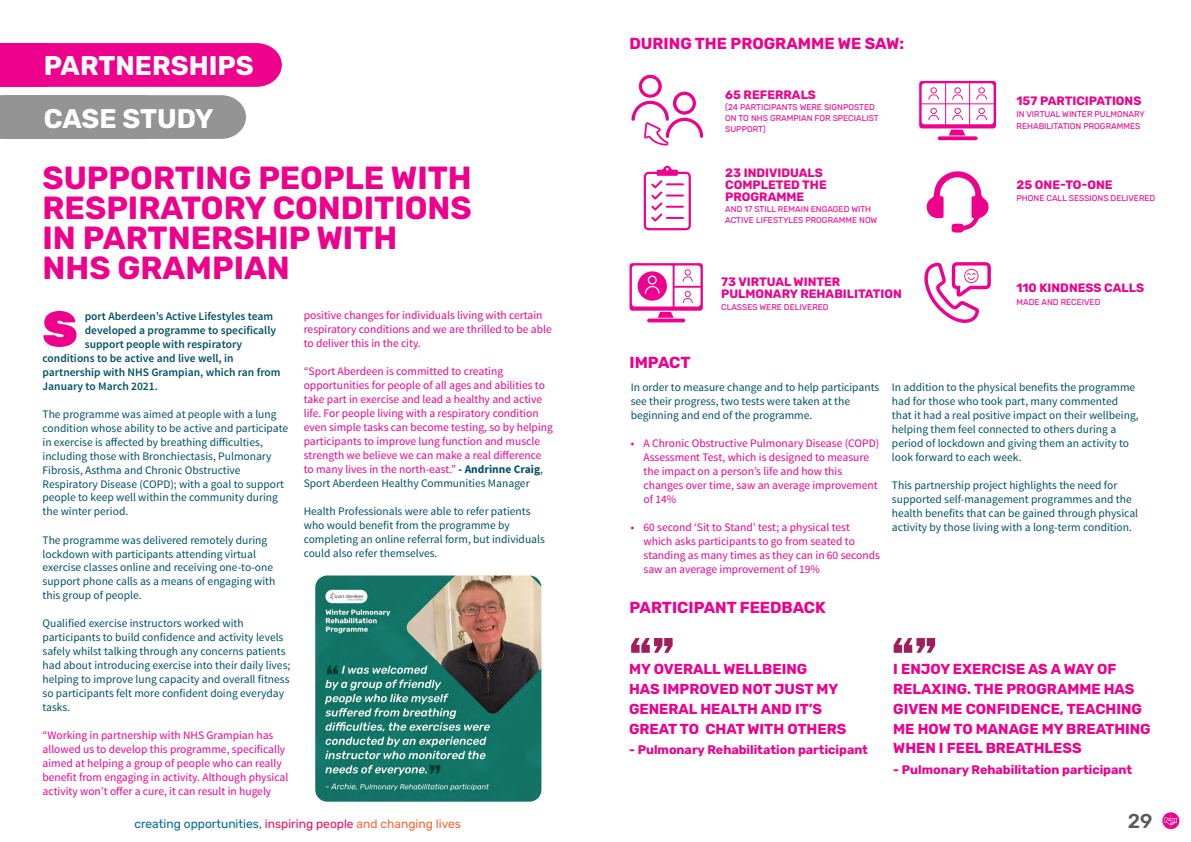
<style>
.page{position:relative;width:1191px;height:842px;background:#fff}
.page>*{position:absolute;margin:0;border:0;box-sizing:border-box;transform-origin:0 0}
.t1{font:900 50px "Rubik";color:#ec008c}
.t2{font:700 32px/30px "Rubik";color:#ec008c}
.t3{font:700 27px/53.5px "Rubik";color:#fff}
.t4{font:500 20px "Rubik";color:#58595b}
.t5{font:700 16px "Rubik";color:#ec008c}
.t6{font:700 14.5px/19.7px "Rubik";color:#ec008c}
.t7{font:700 12.4px "Rubik";color:#ec008c}
.t8{font:700 12.2px/12.2px "Rubik";color:#ec008c}
.t9{font:12px "Rubik";color:#006892}
.t10{font:11.5px/14px "Source Sans Pro";color:#005165}
.t11{font:11.5px/14px "Source Sans Pro";color:#ec008c}
.t12{font:600 11.5px "Source Sans Pro";color:#005165}
.t13{font:8.4px/11px "Rubik";color:#ec008c}
.s1{font-weight:700;color:#005165}
.s2{color:#005165}
.s3{color:#e50e62}
.s4{color:#f26531}
</style>
<div class="page">
<div style="left:0;top:43px;width:48px;height:44px;background:#ec008c"></div>
<div style="left:0;top:95px;width:246px;height:44px;background:#949494"></div>
<div style="left:48px;top:43px;width:234px;height:44px;background:#ec008c"></div>
<img style="left:315px;top:575px;width:226px;height:227px">
<svg style="left:631px;top:75px;width:72px;height:71px"></svg>
<svg style="left:643px;top:166px;width:48px;height:64px"></svg>
<hr style="left:647px;top:319px;width:38px;height:3px;background:#ec008c;border-radius:2px">
<svg style="left:629px;top:263px;width:74px;height:55px"></svg>
<svg style="left:937px;top:136px;width:40px;height:4px"></svg>
<svg style="left:919px;top:81px;width:77px;height:55px"></svg>
<svg style="left:926px;top:171px;width:63px;height:62px"></svg>
<svg style="left:924px;top:262px;width:66px;height:61px"></svg>
<svg style="left:1162px;top:812px;width:17px;height:17px"></svg>
<svg style="left:631px;top:638px;width:41px;height:15px"></svg>
<svg style="left:893px;top:638px;width:42px;height:15px"></svg>
<h3 class="t3" style="left:44px;top:39px;width:212px">PARTNERSHIPS<br>CASE STUDY</h3>
<h2 class="t2" style="left:43px;top:164px;width:431px">SUPPORTING PEOPLE WITH<br>RESPIRATORY CONDITIONS<br>IN PARTNERSHIP WITH<br>NHS GRAMPIAN</h2>
<h1 class="t1" style="left:43px;top:299px;width:36px">S</h1>
<p class="t11" style="left:304px;top:309px;width:250px">positive changes for individuals living with certain respiratory conditions and we are thrilled to be able to deliver this in the city.</p>
<p class="t11" style="left:304px;top:365px;width:251px">“Sport Aberdeen is committed to creating opportunities for people of all ages and abilities to take part in exercise and lead a healthy and active life. For people living with a respiratory condition even simple tasks can become testing, so by helping participants to improve lung function and muscle strength we believe we can make a real difference to many lives in the north-east.” <span class="s1">- Andrinne Craig</span><span class="s2">, Sport Aberdeen Healthy Communities Manager</span></p>
<p class="t10" style="left:304px;top:505px;width:243px">Health Professionals were able to refer patients who would benefit from the programme by completing an online referral form, but individuals could also refer themselves.</p>
<p class="t12" style="left:85px;top:308px;width:190px">port Aberdeen’s Active Lifestyles team</p>
<p class="t12" style="left:85px;top:322px;width:193px">developed a programme to specifically</p>
<p class="t12" style="left:85px;top:336px;width:159px">support people with respiratory</p>
<p class="t12" style="left:43px;top:350px;width:193px">conditions to be active and live well, in</p>
<p class="t12" style="left:43px;top:364px;width:239px">partnership with NHS Grampian, which ran from</p>
<p class="t12" style="left:43px;top:378px;width:117px">January to March 2021.</p>
<p class="t10" style="left:43px;top:407px;width:247px">The programme was aimed at people with a lung condition whose ability to be active and participate in exercise is affected by breathing difficulties, including those with Bronchiectasis, Pulmonary Fibrosis, Asthma and Chronic Obstructive Respiratory Disease (COPD); with a goal to support people to keep well within the community during the winter period.</p>
<p class="t10" style="left:43px;top:533px;width:234px">The programme was delivered remotely during lockdown with participants attending virtual exercise classes online and receiving one-to-one support phone calls as a means of engaging with this group of people.</p>
<p class="t10" style="left:43px;top:617px;width:249px">Qualified exercise instructors worked with participants to build confidence and activity levels safely whilst talking through any concerns patients had about introducing exercise into their daily lives; helping to improve lung capacity and overall fitness so participants felt more confident doing everyday tasks.</p>
<p class="t11" style="left:43px;top:729px;width:247px">“Working in partnership with NHS Grampian has allowed us to develop this programme, specifically aimed at helping a group of people who can really benefit from engaging in activity. Although physical activity won’t offer a cure, it can result in hugely</p>
<p class="t9" style="left:134px;top:817px;width:328px">creating opportunities, <span class="s3">inspiring people</span> <span class="s4">and changing lives</span></p>
<h3 class="t5" style="left:629px;top:34px;width:276px">DURING THE PROGRAMME WE SAW:</h3>
<p class="t8" style="left:725px;top:89px;width:92px">65 REFERRALS</p>
<p class="t13" style="left:725px;top:102px;width:155px">(24 PARTICIPANTS WERE SIGNPOSTED<br>ON TO NHS GRAMPIAN FOR SPECIALIST<br>SUPPORT)</p>
<p class="t8" style="left:725px;top:167px;width:103px">23 INDIVIDUALS<br>COMPLETED THE<br>PROGRAMME</p>
<p class="t13" style="left:725px;top:204px;width:154px">AND 17 STILL REMAIN ENGAGED WITH<br>ACTIVE LIFESTYLES PROGRAMME NOW</p>
<h3 class="t5" style="left:629px;top:354px;width:63px">IMPACT</h3>
<p class="t8" style="left:721px;top:276px;width:182px">73 VIRTUAL WINTER<br>PULMONARY REHABILITATION</p>
<p class="t13" style="left:721px;top:302px;width:109px">CLASSES WERE DELIVERED</p>
<p class="t8" style="left:1016px;top:95px;width:126px">157 PARTICIPATIONS</p>
<p class="t13" style="left:1016px;top:108px;width:130px;line-height:12.2px">IN VIRTUAL WINTER PULMONARY<br>REHABILITATION PROGRAMMES</p>
<p class="t8" style="left:1016px;top:179px;width:98px">25 ONE-TO-ONE</p>
<p class="t13" style="left:1016px;top:193px;width:140px">PHONE CALL SESSIONS DELIVERED</p>
<p class="t8" style="left:1016px;top:282px;width:129px">110 KINDNESS CALLS</p>
<p class="t13" style="left:1016px;top:296px;width:85px">MADE AND RECEIVED</p>
<p class="t10" style="left:630px;top:381px;width:250px">In order to measure change and to help participants see their progress, two tests were taken at the beginning and end of the programme.</p>
<p class="t11" style="left:643px;top:437px;width:237px;text-indent:-13px">• A Chronic Obstructive Pulmonary Disease (COPD)<br>Assessment Test, which is designed to measure the impact on a person’s life and how this changes over time, saw an average improvement of 14%</p>
<p class="t11" style="left:643px;top:521px;width:238px;text-indent:-13px">• 60 second ‘Sit to Stand’ test; a physical test which asks participants to go from seated to standing as many times as they can in 60 seconds saw an average improvement of 19%</p>
<h3 class="t5" style="left:629px;top:598px;width:198px">PARTICIPANT FEEDBACK</h3>
<p class="t10" style="left:892px;top:381px;width:248px">In addition to the physical benefits the programme had for those who took part, many commented that it had a real positive impact on their wellbeing, helping them feel connected to others during a period of lockdown and giving them an activity to look forward to each week.</p>
<p class="t10" style="left:892px;top:479px;width:248px">This partnership project highlights the need for supported self-management programmes and the health benefits that can be gained through physical activity by those living with a long-term condition.</p>
<p class="t6" style="left:629px;top:660px;width:219px">MY OVERALL WELLBEING<br>HAS IMPROVED NOT JUST MY<br>GENERAL HEALTH AND IT’S<br>GREAT TO CHAT WITH OTHERS</p>
<p class="t7" style="left:629px;top:743px;width:240px">- Pulmonary Rehabilitation participant</p>
<p class="t6" style="left:893px;top:660px;width:259px">I ENJOY EXERCISE AS A WAY OF<br>RELAXING. THE PROGRAMME HAS<br>GIVEN ME CONFIDENCE, TEACHING<br>ME HOW TO MANAGE MY BREATHING<br>WHEN I FEEL BREATHLESS</p>
<p class="t7" style="left:893px;top:762px;width:240px">- Pulmonary Rehabilitation participant</p>
<h3 class="t4" style="left:1127px;top:809px;width:26px">29</h3>
</div>
